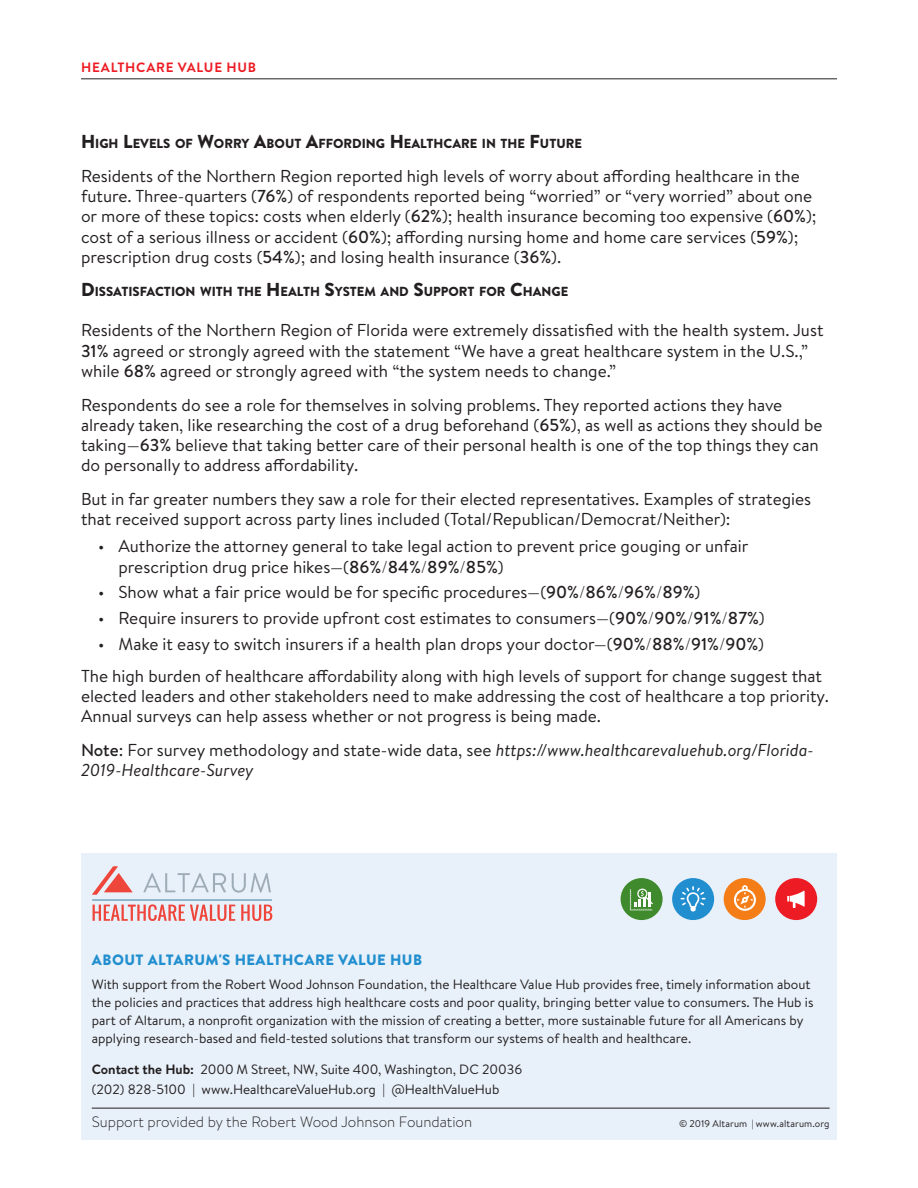
<style>
.page{position:relative;width:918px;height:1188px;background:#fff}
.page>*{position:absolute;margin:0;border:0;box-sizing:border-box;transform-origin:0 0}
.Body_First_Graph{font:17.25px/20.2px "Brandon Text";color:#231f20}
.body{font:17.25px/20.2px "Brandon Text";color:#231f20}
.body-2{font:italic 17.25px/20.2px "Brandon Text";color:#231f20}
.t1{font:300 15px "Brandon Text";color:#231f20}
.t2{font:900 15px "Brandon Text";letter-spacing:.03em;color:#218fcf}
.body-3{font:13.5px/18px "Brandon Text";color:#231f20}
.t3{font:700 13.5px "Brandon Text";letter-spacing:.06em;color:#ed1c24}
.Sub_Sub_Head{font:900 13.2px "Brandon Text";color:#231f20}
.t4{font:9.75px "Brandon Text";letter-spacing:.015em;color:#231f20}
.s1{font-size:18.75px}
.s2{font-weight:500}
.s3{font-weight:300}
.s4{font-weight:500;font-style:normal}
.s5{font-style:normal}
.s6{font-weight:700}
</style>
<div class="page">
<hr style="left:81px;top:78px;width:756px;height:1px;background:#231f20">
<div style="left:81px;top:853px;width:756px;height:287px;background:#e8f0f9"></div>
<div style="left:724px;top:878px;width:42px;height:42px;background:#f57d17;border-radius:50%"></div>
<svg style="left:734px;top:885px;width:22px;height:26px"></svg>
<div style="left:672px;top:878px;width:42px;height:42px;background:#218fcf;border-radius:50%"></div>
<svg style="left:680px;top:886px;width:26px;height:26px"></svg>
<div style="left:775px;top:878px;width:42px;height:42px;background:#ed1c24;border-radius:50%"></div>
<svg style="left:787px;top:891px;width:18px;height:17px"></svg>
<div style="left:621px;top:878px;width:42px;height:42px;background:#408a2e;border-radius:50%"></div>
<svg style="left:630px;top:888px;width:23px;height:22px"></svg>
<hr style="left:92px;top:1108px;width:738px;height:1px;background:#231f20">
<svg style="left:143px;top:873px;width:83px;height:19px"></svg>
<svg style="left:232px;top:873px;width:39px;height:20px"></svg>
<svg style="left:92px;top:866px;width:41px;height:29px"></svg>
<svg style="left:93px;top:904px;width:142px;height:17px"></svg>
<svg style="left:241px;top:905px;width:31px;height:16px"></svg>
<hr style="left:92px;top:900px;width:180px;height:1px;background:#9eacb7">
<p class="t3" style="left:81px;top:58px;width:177px">HEALTHCARE VALUE HUB</p>
<p class="Sub_Sub_Head" style="left:81px;top:134px;width:503px"><span class="s1">H</span>IGH <span class="s1">L</span>EVELS OF <span class="s1">W</span>ORRY <span class="s1">A</span>BOUT <span class="s1">A</span>FFORDING <span class="s1">H</span>EALTHCARE IN TH E <span class="s1">F</span>UTURE</p>
<p class="Body_First_Graph" style="left:81px;top:165px;width:737px">Residents of the Northern Region reported high levels of worry about affording healthcare in the future. Three-quarters (<span class="s2">76%</span>) of respondents reported being “worried” or “very worried” about one or more of these topics: costs when elderly (<span class="s2">62%</span>); health insurance becoming too expensive (<span class="s2">60%</span>); cost of a serious illness or accident (<span class="s2">60%</span>); affording nursing home and home care services (<span class="s2">59%</span>); prescription drug costs (<span class="s2">54%</span>); and losing health insurance (<span class="s2">36%</span>).</p>
<p class="Sub_Sub_Head" style="left:81px;top:282px;width:352px"><span class="s1">D</span> ISSATISFACTION WITH TH E <span class="s1">H</span>EALTH <span class="s1">S</span>YSTEM AND <span class="s1">S</span>UPP</p>
<p class="Sub_Sub_Head" style="left:449px;top:282px;width:121px">ORT FOR <span class="s1">C</span>HANGE</p>
<p class="body" style="left:81px;top:320px;width:744px">Residents of the Northern Region of Florida were extremely dissatisfied with the health system. Just<br><span class="s2">31%</span> agreed or strongly agreed with the statement “We have a great healthcare system in the U.S.,” while <span class="s2">68%</span> agreed or strongly agreed with “the system needs to change.”</p>
<p class="body" style="left:81px;top:394px;width:743px">Respondents do see a role for themselves in solving problems. They reported actions they have already taken, like researching the cost of a drug beforehand (<span class="s2">65%</span>), as well as actions they should be taking—<span class="s2">63%</span> believe that taking better care of their personal health is one of the top things they can do personally to address affordability.</p>
<p class="body" style="left:81px;top:488px;width:732px">But in far greater numbers they saw a role for their elected representatives. Examples of strategies that received support across party lines included (Total/Republican/Democrat/Neither):</p>
<p class="Body_First_Graph" style="left:118px;top:536px;width:632px;text-indent:-20px">• Authorize the attorney general to take legal action to prevent price gouging or unfair prescription drug price hikes—(<span class="s2">86%</span><span class="s3">/</span><span class="s2">84%</span><span class="s3">/</span><span class="s2">89%</span><span class="s3">/</span><span class="s2">85%</span>)</p>
<p class="Body_First_Graph" style="left:98px;top:582px;width:604px">• Show what a fair price would be for specific procedures—(<span class="s2">90%</span><span class="s3">/</span><span class="s2">86%</span><span class="s3">/</span><span class="s2">96%</span><span class="s3">/</span><span class="s2">89%</span>)</p>
<p class="Body_First_Graph" style="left:98px;top:607px;width:668px">• Require insurers to provide upfront cost estimates to consumers—(<span class="s2">90%</span><span class="s3">/</span><span class="s2">90%</span><span class="s3">/</span><span class="s2">91%</span><span class="s3">/</span><span class="s2">87%</span>)</p>
<p class="Body_First_Graph" style="left:98px;top:633px;width:667px">• Make it easy to switch insurers if a health plan drops your doctor—(<span class="s2">90%</span><span class="s3">/</span><span class="s2">88%</span><span class="s3">/</span><span class="s2">91%</span><span class="s3">/</span><span class="s2">90%</span>)</p>
<p class="Body_First_Graph" style="left:81px;top:665px;width:749px">The high burden of healthcare affordability along with high levels of support for change suggest that elected leaders and other stakeholders need to make addressing the cost of healthcare a top priority.<br>Annual surveys can help assess whether or not progress is being made.</p>
<p class="body-2" style="left:81px;top:740px;width:734px"><span class="s4">Note</span><span class="s5">: For survey methodology and state-wide data, see</span> https://www.healthcarevaluehub.org/Florida-<br>2019-Healthcare-Survey</p>
<p class="t2" style="left:92px;top:949px;width:332px">ABOUT ALTARUM'S HEALTHCARE VALUE HUB</p>
<p class="body-3" style="left:92px;top:975px;width:723px">With support from the Robert Wood Johnson Foundation, the Healthcare Value Hub provides free, timely information about the policies and practices that address high healthcare costs and poor quality, bringing better value to consumers. The Hub is part of Altarum, a nonprofit organization with the mission of creating a better, more sustainable future for all Americans by applying research-based and field-tested solutions that transform our systems of health and healthcare.</p>
<p class="body-3" style="left:92px;top:1059px;width:432px;line-height:20.2px"><span class="s6">Contact the Hub:</span> 2000 M Street, NW, Suite 400, Washington, DC 20036 (202) 828-5100 | www.HealthcareValueHub.org | @HealthValueHub</p>
<p class="t1" style="left:92px;top:1111px;width:382px">Support provided by the Robert Wood Johnson Foundation</p>
<p class="t4" style="left:679px;top:1116px;width:152px">© 2019 Altarum | www.altarum.org</p>
</div>
